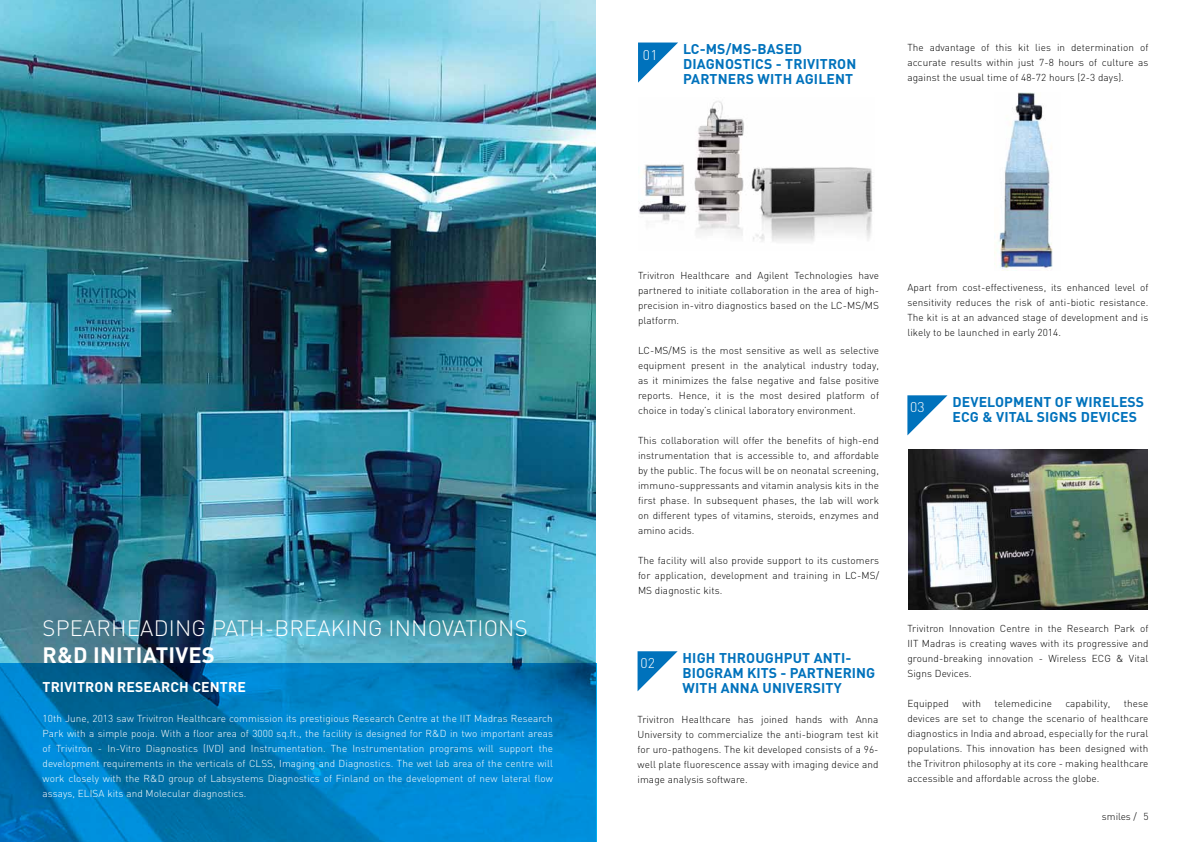
<style>
.page{position:relative;width:1191px;height:842px;background:#fff}
.page>*{position:absolute;margin:0;border:0;box-sizing:border-box;transform-origin:0 0}
.t1{font:300 22px "DIN";letter-spacing:.01em;color:#fff}
.t2{font:700 22px "DIN";letter-spacing:.01em;color:#fff}
.t3{font:700 14px/15px "DIN";letter-spacing:.01em;color:#0072bc}
.t4{font:700 14px "DIN";letter-spacing:.01em;color:#fff}
.t5{font:300 14px "DIN";color:#fff}
.t6{font:300 10px/15px "DIN";letter-spacing:.01em;color:#000;text-align:justify}
.t7{font:300 10px/15px "DIN";letter-spacing:.01em;color:#fff;text-align:justify}
</style>
<div class="page">
<svg style="left:638px;top:43px;width:40px;height:40px"></svg>
<svg style="left:907px;top:395px;width:40px;height:40px"></svg>
<svg style="left:637px;top:651px;width:40px;height:40px"></svg>
<img style="left:0;top:0;width:595px;height:663px">
<img style="left:995px;top:92px;width:58px;height:177px">
<svg style="left:0;top:663px;width:596px;height:179px;background:#007bbd"></svg>
<img style="left:638px;top:101px;width:236px;height:141px">
<img style="left:908px;top:450px;width:239px;height:159px">
<h1 class="t1" style="left:43px;top:615px;width:487px">SPEARHEADING PATH-BREAKING INNOVATIONS</h1>
<h1 class="t2" style="left:43px;top:640px;width:174px">R&amp;D INITIATIVES</h1>
<h2 class="t4" style="left:43px;top:678px;width:205px">TRIVITRON RESEARCH CENTRE</h2>
<p class="t7" style="left:43px;top:711px;width:512px">10th June, 2013 saw Trivitron Healthcare commission its prestigious Research Centre at the IIT Madras Research Park with a simple pooja. With a floor area of 3000 sq.ft., the facility is designed for R&amp;D in two important areas of Trivitron - In-Vitro Diagnostics (IVD) and Instrumentation. The Instrumentation programs will support the development requirements in the verticals of CLSS, Imaging and Diagnostics. The wet lab area of the centre will work closely with the R&amp;D group of Labsystems Diagnostics of Finland on the development of new lateral flow assays, ELISA kits and Molecular diagnostics.</p>
<h2 class="t5" style="left:643px;top:46px;width:16px">01</h2>
<h2 class="t3" style="left:683px;top:41px;width:175px">LC-MS/MS-BASED<br>DIAGNOSTICS - TRIVITRON<br>PARTNERS WITH AGILENT</h2>
<p class="t6" style="left:907px;top:39px;width:242px">The advantage of this kit lies in determination of accurate results within just 7-8 hours of culture as against the usual time of 48-72 hours (2-3 days).</p>
<p class="t6" style="left:638px;top:268px;width:242px">Trivitron Healthcare and Agilent Technologies have partnered to initiate collaboration in the area of high&shy;precision in-vitro diagnostics based on the LC-MS/MS platform.</p>
<p class="t6" style="left:638px;top:343px;width:242px">LC-MS/MS is the most sensitive as well as selective equipment present in the analytical industry today, as it minimizes the false negative and false positive reports. Hence, it is the most desired platform of choice in today’s clinical laboratory environment.</p>
<p class="t6" style="left:638px;top:433px;width:242px">This collaboration will offer the benefits of high-end instrumentation that is accessible to, and affordable by the public. The focus will be on neonatal screening, immuno-suppressants and vitamin analysis kits in the first phase. In subsequent phases, the lab will work on different types of vitamins, steroids, enzymes and amino acids.</p>
<p class="t6" style="left:638px;top:553px;width:242px">The facility will also provide support to its customers for application, development and training in LC-MS/ MS diagnostic kits.</p>
<h2 class="t3" style="left:682px;top:650px;width:194px">HIGH THROUGHPUT ANTI-<br>BIOGRAM KITS - PARTNERING<br>WITH ANNA UNIVERSITY</h2>
<p class="t6" style="left:637px;top:712px;width:242px">Trivitron Healthcare has joined hands with Anna University to commercialize the anti-biogram test kit for uro-pathogens. The kit developed consists of a 96- well plate fluorescence assay with imaging device and image analysis software.</p>
<h2 class="t5" style="left:640px;top:655px;width:16px">02</h2>
<p class="t6" style="left:907px;top:279px;width:242px">Apart from cost-effectiveness, its enhanced level of sensitivity reduces the risk of anti-biotic resistance.<br>The kit is at an advanced stage of development and is likely to be launched in early 2014.</p>
<h2 class="t5" style="left:910px;top:398px;width:16px">03</h2>
<h2 class="t3" style="left:952px;top:394px;width:193px">DEVELOPMENT OF WIRELESS<br>ECG &amp; VITAL SIGNS DEVICES</h2>
<p class="t6" style="left:907px;top:621px;width:242px">Trivitron Innovation Centre in the Research Park of IIT Madras is creating waves with its progressive and ground-breaking innovation - Wireless ECG &amp; Vital Signs Devices.</p>
<p class="t6" style="left:907px;top:696px;width:43px">Equipped</p>
<p class="t6" style="left:962px;top:696px;width:20px">with</p>
<p class="t6" style="left:994px;top:696px;width:59px">telemedicine</p>
<p class="t6" style="left:1065px;top:696px;width:46px">capability,</p>
<p class="t6" style="left:907px;top:696px;width:242px;text-indent:216px">these devices are set to change the scenario of healthcare diagnostics in India and abroad, especially for the rural populations. This innovation has been designed with the Trivitron philosophy at its core - making healthcare accessible and affordable across the globe.</p>
<p class="t6" style="left:1102px;top:808px;width:48px">smiles / 5</p>
</div>
